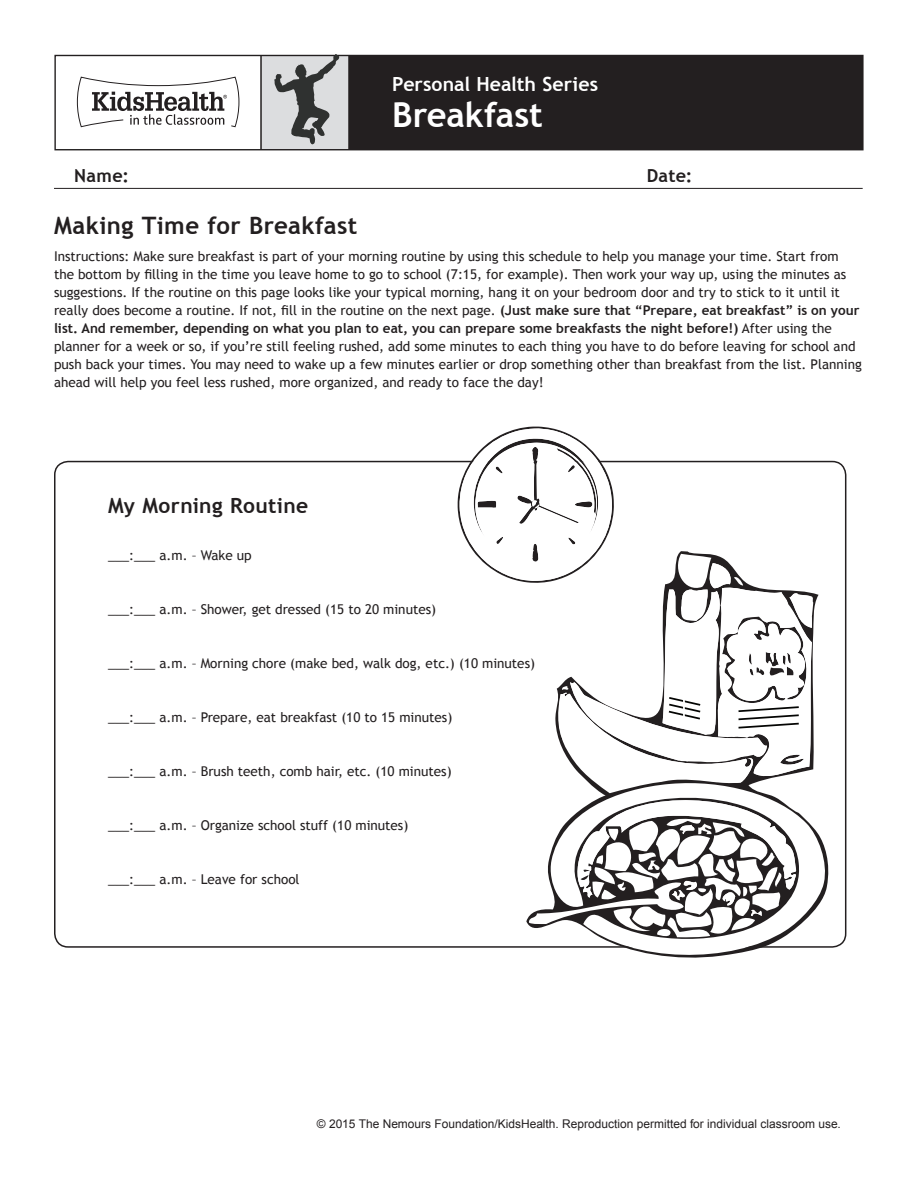
<style>
.page{position:relative;width:918px;height:1188px;background:#fff}
.page>*{position:absolute;margin:0;border:0;box-sizing:border-box;transform-origin:0 0}
.t1{font:700 34.5px "Trebuchet MS";color:#fff}
.t2{font:700 24px "Trebuchet MS";letter-spacing:.015em;color:#231f20}
.t3{font:700 21px "Trebuchet MS";letter-spacing:.02em;color:#231f20}
.t4{font:700 19.5px "Trebuchet MS";color:#fff}
.t5{font:700 18px "Trebuchet MS";letter-spacing:.015em;color:#231f20}
.t6{font:13.5px/18px "Trebuchet MS";color:#231f20}
.t7{font:12px "Arial";color:#231f20}
.s1{font-weight:700}
</style>
<div class="page">
<div style="left:261px;top:55px;width:88px;height:95px;background:#dcdddf"></div>
<div style="left:349px;top:55px;width:513px;height:95px;background:#231f20"></div>
<svg style="left:76px;top:76px;width:164px;height:52px"></svg>
<hr style="left:348px;top:55px;width:2px;height:95px;background:#231f20">
<hr style="left:260px;top:55px;width:2px;height:95px;background:#231f20">
<div style="left:54px;top:55px;width:810px;height:95px;border:1px solid #231f20"></div>
<svg style="left:274px;top:54px;width:65px;height:91px"></svg>
<hr style="left:54px;top:188px;width:809px;height:1px;background:#231f20">
<svg style="left:526px;top:593px;width:302px;height:365px"></svg>
<svg style="left:458px;top:427px;width:357px;height:512px"></svg>
<hr style="left:683px;top:688px;width:2px;height:33px;background:#fff">
<h3 class="t4" style="left:392px;top:71px;width:207px">Personal Health Series</h3>
<h1 class="t1" style="left:392px;top:93px;width:152px">Breakfast</h1>
<h3 class="t5" style="left:74px;top:164px;width:56px">Name:</h3>
<h3 class="t5" style="left:647px;top:164px;width:47px">Date:</h3>
<h2 class="t2" style="left:54px;top:210px;width:305px">Making Time for Breakfast</h2>
<p class="t6" style="left:54px;top:248px;width:809px">Instructions: Make sure breakfast is part of your morning routine by using this schedule to help you manage your time. Start from the bottom by filling in the time you leave home to go to school (7:15, for example). Then work your way up, using the minutes as suggestions. If the routine on this page looks like your typical morning, hang it on your bedroom door and try to stick to it until it really does become a routine. If not, fill in the routine on the next page. <span class="s1">(Just make sure that “Prepare, eat breakfast” is on your list. And remember, depending on what you plan to eat, you can prepare some breakfasts the night before!)</span> After using the planner for a week or so, if you’re still feeling rushed, add some minutes to each thing you have to do before leaving for school and push back your times. You may need to wake up a few minutes earlier or drop something other than breakfast from the list. Planning ahead will help you feel less rushed, more organized, and ready to face the day!</p>
<h3 class="t3" style="left:108px;top:493px;width:202px">My Morning Routine</h3>
<p class="t6" style="left:108px;top:546px;width:145px">___:___ a.m. – Wake up</p>
<p class="t6" style="left:108px;top:600px;width:330px">___:___ a.m. – Shower, get dressed (15 to 20 minutes)</p>
<p class="t6" style="left:108px;top:654px;width:429px">___:___ a.m. – Morning chore (make bed, walk dog, etc.) (10 minutes)</p>
<p class="t6" style="left:108px;top:708px;width:346px">___:___ a.m. – Prepare, eat breakfast (10 to 15 minutes)</p>
<p class="t6" style="left:108px;top:762px;width:345px">___:___ a.m. – Brush teeth, comb hair, etc. (10 minutes)</p>
<p class="t6" style="left:108px;top:816px;width:302px">___:___ a.m. – Organize school stuff (10 minutes)</p>
<p class="t6" style="left:108px;top:870px;width:193px">___:___ a.m. – Leave for school</p>
<p class="t7" style="left:317px;top:1116px;width:526px">© 2015 The Nemours Foundation/KidsHealth. Reproduction permitted for individual classroom use.</p>
</div>
